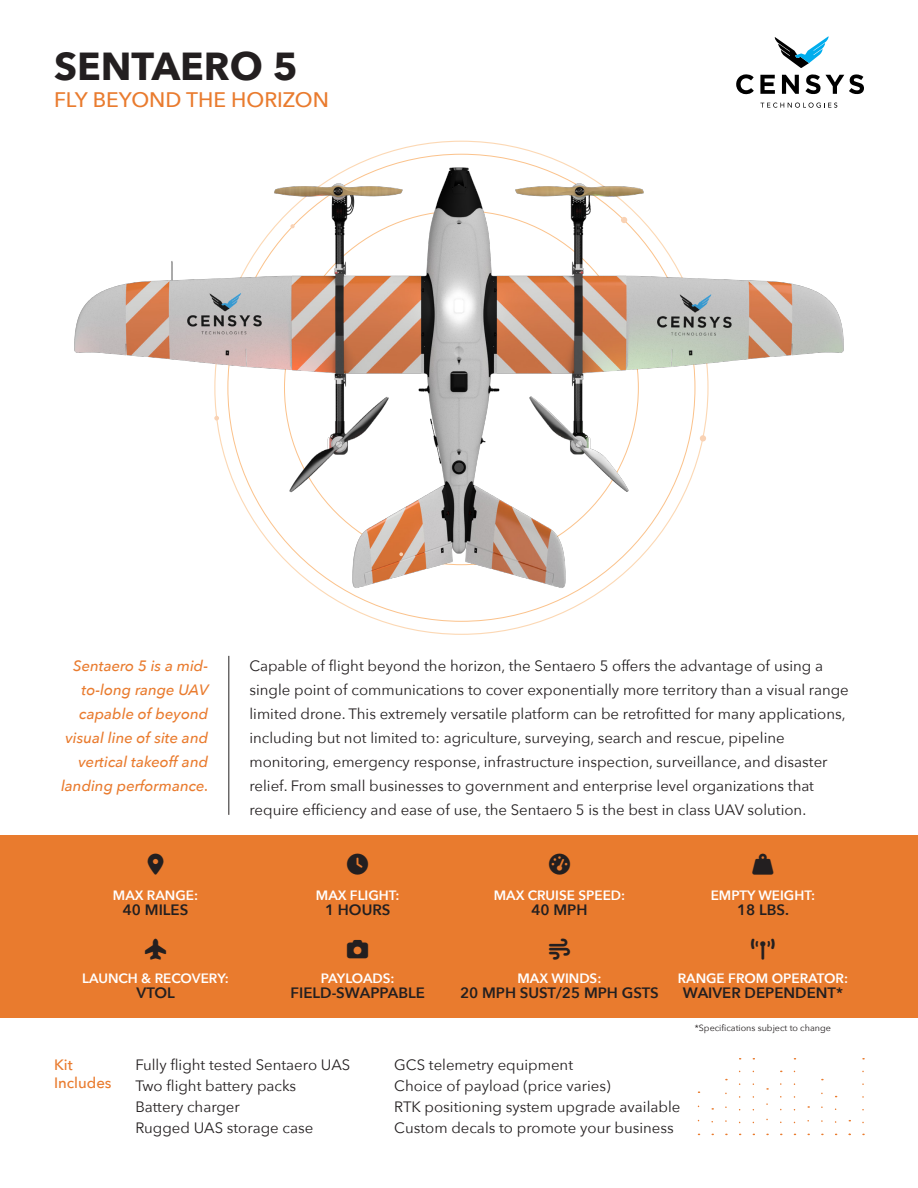
<style>
.page{position:relative;width:918px;height:1188px;background:#fff}
.page>*{position:absolute;margin:0;border:0;box-sizing:border-box;transform-origin:0 0}
.t1{font:700 39px "Avenir Next";color:#231f20}
.t2{font:500 21px "Avenir Next";color:#e97b2e}
.t3{font:15px/24px "Avenir Next";color:#231f20}
.t4{font:italic 500 15px/24px "Avenir Next";color:#e97b2e;text-align:right}
.t5{font:600 15px "Avenir Next";color:#231f20}
.t6{font:500 15px/18px "Avenir Next";color:#e97b2e}
.t7{font:600 13.5px "Avenir Next";color:#fff}
.t8{font:600 13.5px "Avenir Next";letter-spacing:-.02em;color:#fff}
.t9{font:9px "Avenir Next";color:#231f20}
</style>
<div class="page">
<svg style="left:775px;top:36px;width:54px;height:32px"></svg>
<svg style="left:782px;top:75px;width:17px;height:19px"></svg>
<svg style="left:760px;top:75px;width:15px;height:19px"></svg>
<svg style="left:736px;top:74px;width:18px;height:20px"></svg>
<svg style="left:805px;top:74px;width:59px;height:21px"></svg>
<svg style="left:760px;top:102px;width:77px;height:6px"></svg>
<svg style="left:780px;top:1084px;width:2px;height:39px"></svg>
<svg style="left:862px;top:1071px;width:2px;height:53px"></svg>
<div style="left:0;top:836px;width:918px;height:182px;background:#e97b2e"></div>
<hr style="left:228px;top:656px;width:1px;height:159px;background:#231f20">
<img style="left:74px;top:145px;width:770px;height:459px">
<svg style="left:700px;top:435px;width:6px;height:6px"></svg>
<svg style="left:621px;top:217px;width:6px;height:6px"></svg>
<svg style="left:291px;top:224px;width:4px;height:4px"></svg>
<svg style="left:399px;top:552px;width:4px;height:4px"></svg>
<svg style="left:214px;top:416px;width:5px;height:5px"></svg>
<p class="t1" style="left:54px;top:32px;width:245px">SENTAERO 5</p>
<p class="t2" style="left:54px;top:82px;width:276px">FLY BEYOND THE HORIZON</p>
<p class="t4" style="left:61px;top:653px;width:149px">Sentaero 5 is a mid&shy;to-long range UAV capable of beyond visual line of site and vertical takeoff and landing performance.</p>
<p class="t3" style="left:249px;top:653px;width:601px">Capable of flight beyond the horizon, the Sentaero 5 offers the advantage of using a single point of communications to cover exponentially more territory than a visual range limited drone. This extremely versatile platform can be retrofitted for many applications, including but not limited to: agriculture, surveying, search and rescue, pipeline monitoring, emergency response, infrastructure inspection, surveillance, and disaster relief. From small businesses to government and enterprise level organizations that require efficiency and ease of use, the Sentaero 5 is the best in class UAV solution.</p>
<p class="t7" style="left:113px;top:883px;width:87px">MAX RANGE:</p>
<p class="t5" style="left:123px;top:896px;width:67px">40 MILES</p>
<p class="t7" style="left:82px;top:967px;width:148px">LAUNCH &amp; RECOVERY:</p>
<p class="t5" style="left:137px;top:980px;width:40px">VTOL</p>
<p class="t7" style="left:316px;top:883px;width:85px">MAX FLIGHT:</p>
<p class="t5" style="left:325px;top:896px;width:67px">1 HOURS</p>
<p class="t8" style="left:321px;top:967px;width:75px">PAYLOADS:</p>
<p class="t5" style="left:291px;top:980px;width:136px">FIELD-SWAPPABLE</p>
<p class="t7" style="left:494px;top:883px;width:133px">MAX CRUISE SPEED:</p>
<p class="t5" style="left:531px;top:896px;width:58px">40 MPH</p>
<p class="t7" style="left:711px;top:883px;width:106px">EMPTY WEIGHT:</p>
<p class="t5" style="left:737px;top:896px;width:53px">18 LBS.</p>
<p class="t7" style="left:518px;top:967px;width:85px">MAX WINDS:</p>
<p class="t5" style="left:460px;top:980px;width:200px">20 MPH SUST/25 MPH GSTS</p>
<p class="t7" style="left:678px;top:967px;width:172px">RANGE FROM OPERATOR:</p>
<p class="t5" style="left:683px;top:980px;width:162px">WAIVER DEPENDENT*</p>
<p class="t9" style="left:695px;top:1020px;width:138px">*Specifications subject to change</p>
<p class="t6" style="left:54px;top:1055px;width:59px">Kit<br>Includes</p>
<p class="t3" style="left:135px;top:1052px;width:216px">Fully flight tested Sentaero UAS</p>
<p class="t3" style="left:135px;top:1073px;width:162px">Two flight battery packs</p>
<p class="t3" style="left:135px;top:1094px;width:106px">Battery charger</p>
<p class="t3" style="left:135px;top:1115px;width:179px">Rugged UAS storage case</p>
<p class="t3" style="left:394px;top:1052px;width:180px">GCS telemetry equipment</p>
<p class="t3" style="left:394px;top:1073px;width:218px">Choice of payload (price varies)</p>
<p class="t3" style="left:394px;top:1094px;width:288px">RTK positioning system upgrade available</p>
<p class="t3" style="left:394px;top:1115px;width:281px">Custom decals to promote your business</p>
</div>
